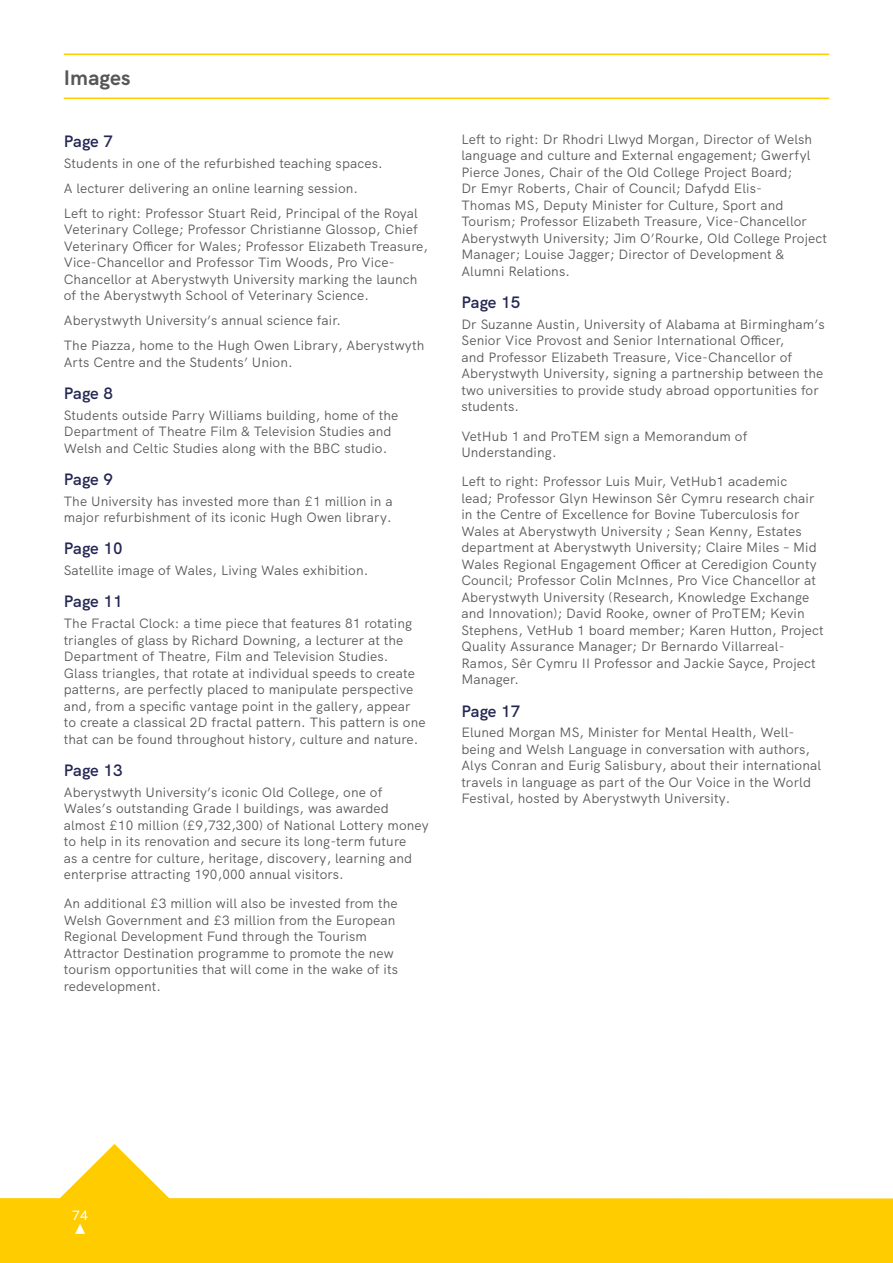
<style>
.page{position:relative;width:893px;height:1263px;background:#fff}
.page>*{position:absolute;margin:0;border:0;box-sizing:border-box;transform-origin:0 0}
.t1{font:700 21px "HK Grotesk";letter-spacing:.01em;color:#575756}
.t2{font:600 16.5px "HK Grotesk";letter-spacing:-.01em;color:#242753}
.t3{font:13.5px/16.5px "HK Grotesk";letter-spacing:.01em;color:#575756}
.t4{font:500 13.5px "HK Grotesk";color:#fff}
</style>
<div class="page">
<svg style="left:0;top:1144px;width:893px;height:119px;fill:#fc0"></svg>
<svg style="left:75px;top:1224px;width:10px;height:10px"></svg>
<hr style="left:64px;top:54px;width:765px;height:1px;background:#fc0">
<hr style="left:64px;top:98px;width:765px;height:1px;background:#fc0">
<h1 class="t1" style="left:64px;top:61px;width:68px">Images</h1>
<p class="t2" style="left:64px;top:128px;width:51px">Page 7</p>
<p class="t3" style="left:64px;top:149px;width:355px;line-height:25px">Students in one of the refurbished teaching spaces.<br>A lecturer delivering an online learning session.<br>Left to right: Professor Stuart Reid, Principal of the Royal</p>
<p class="t3" style="left:64px;top:220px;width:366px">Veterinary College; Professor Christianne Glossop, Chief Veterinary Officer for Wales; Professor Elizabeth Treasure, Vice-Chancellor and Professor Tim Woods, Pro Vice-Chancellor at Aberystwyth University marking the launch of the Aberystwyth School of Veterinary Science.</p>
<p class="t3" style="left:64px;top:307px;width:362px;line-height:25px">Aberystwyth University’s annual science fair.<br>The Piazza, home to the Hugh Owen Library, Aberystwyth</p>
<p class="t3" style="left:64px;top:352px;width:230px">Arts Centre and the Students’ Union.</p>
<p class="t2" style="left:64px;top:380px;width:51px">Page 8</p>
<p class="t3" style="left:64px;top:405px;width:336px">Students outside Parry Williams building, home of the<br>Department of Theatre Film &amp; Television Studies and<br>Welsh and Celtic Studies along with the BBC studio.</p>
<p class="t2" style="left:64px;top:466px;width:51px">Page 9</p>
<p class="t3" style="left:64px;top:491px;width:330px">The University has invested more than £1 million in a major refurbishment of its iconic Hugh Owen library.</p>
<p class="t2" style="left:64px;top:536px;width:60px">Page 10</p>
<p class="t3" style="left:64px;top:561px;width:306px">Satellite image of Wales, Living Wales exhibition.</p>
<p class="t2" style="left:64px;top:589px;width:60px">Page 11</p>
<p class="t3" style="left:64px;top:614px;width:363px">The Fractal Clock: a time piece that features 81 rotating triangles of glass by Richard Downing, a lecturer at the Department of Theatre, Film and Television Studies.<br>Glass triangles, that rotate at individual speeds to create patterns, are perfectly placed to manipulate perspective and, from a specific vantage point in the gallery, appear to create a classical 2D fractal pattern. This pattern is one that can be found throughout history, culture and nature.</p>
<p class="t2" style="left:64px;top:757px;width:60px">Page 13</p>
<p class="t3" style="left:64px;top:782px;width:366px">Aberystwyth University’s iconic Old College, one of Wales’s outstanding Grade I buildings, was awarded almost £10 million (£9,732,300) of National Lottery money to help in its renovation and secure its long-term future<br>as a centre for culture, heritage, discovery, learning and enterprise attracting 190,000 annual visitors.</p>
<p class="t3" style="left:64px;top:894px;width:336px">An additional £3 million will also be invested from the Welsh Government and £3 million from the European Regional Development Fund through the Tourism Attractor Destination programme to promote the new tourism opportunities that will come in the wake of its redevelopment.</p>
<p class="t3" style="left:461px;top:130px;width:367px">Left to right: Dr Rhodri Llwyd Morgan, Director of Welsh language and culture and External engagement; Gwerfyl Pierce Jones, Chair of the Old College Project Board;<br>Dr Emyr Roberts, Chair of Council; Dafydd Elis-<br>Thomas MS, Deputy Minister for Culture, Sport and Tourism; Professor Elizabeth Treasure, Vice-Chancellor Aberystwyth University; Jim O’Rourke, Old College Project Manager; Louise Jagger; Director of Development &amp; Alumni Relations.</p>
<p class="t2" style="left:461px;top:289px;width:60px">Page 15</p>
<p class="t3" style="left:461px;top:315px;width:365px">Dr Suzanne Austin, University of Alabama at Birmingham’s Senior Vice Provost and Senior International Officer,<br>and Professor Elizabeth Treasure, Vice-Chancellor of Aberystwyth University, signing a partnership between the two universities to provide study abroad opportunities for students.</p>
<p class="t3" style="left:461px;top:426px;width:287px">VetHub 1 and ProTEM sign a Memorandum of<br>Understanding.</p>
<p class="t3" style="left:461px;top:472px;width:364px">Left to right: Professor Luis Muir, VetHub1 academic<br>lead; Professor Glyn Hewinson Sêr Cymru research chair in the Centre of Excellence for Bovine Tuberculosis for Wales at Aberystwyth University ; Sean Kenny, Estates department at Aberystwyth University; Claire Miles – Mid Wales Regional Engagement Officer at Ceredigion County Council; Professor Colin McInnes, Pro Vice Chancellor at Aberystwyth University (Research, Knowledge Exchange and Innovation); David Rooke, owner of ProTEM; Kevin Stephens, VetHub 1 board member; Karen Hutton, Project Quality Assurance Manager; Dr Bernardo Villarreal-Ramos, Sêr Cymru II Professor and Jackie Sayce, Project Manager.</p>
<p class="t2" style="left:461px;top:698px;width:60px">Page 17</p>
<p class="t3" style="left:461px;top:723px;width:361px">Eluned Morgan MS, Minister for Mental Health, Well&shy;being and Welsh Language in conversation with authors, Alys Conran and Eurig Salisbury, about their international travels in language as part of the Our Voice in the World Festival, hosted by Aberystwyth University.</p>
<p class="t4" style="left:72px;top:1205px;width:17px">74</p>
</div>
